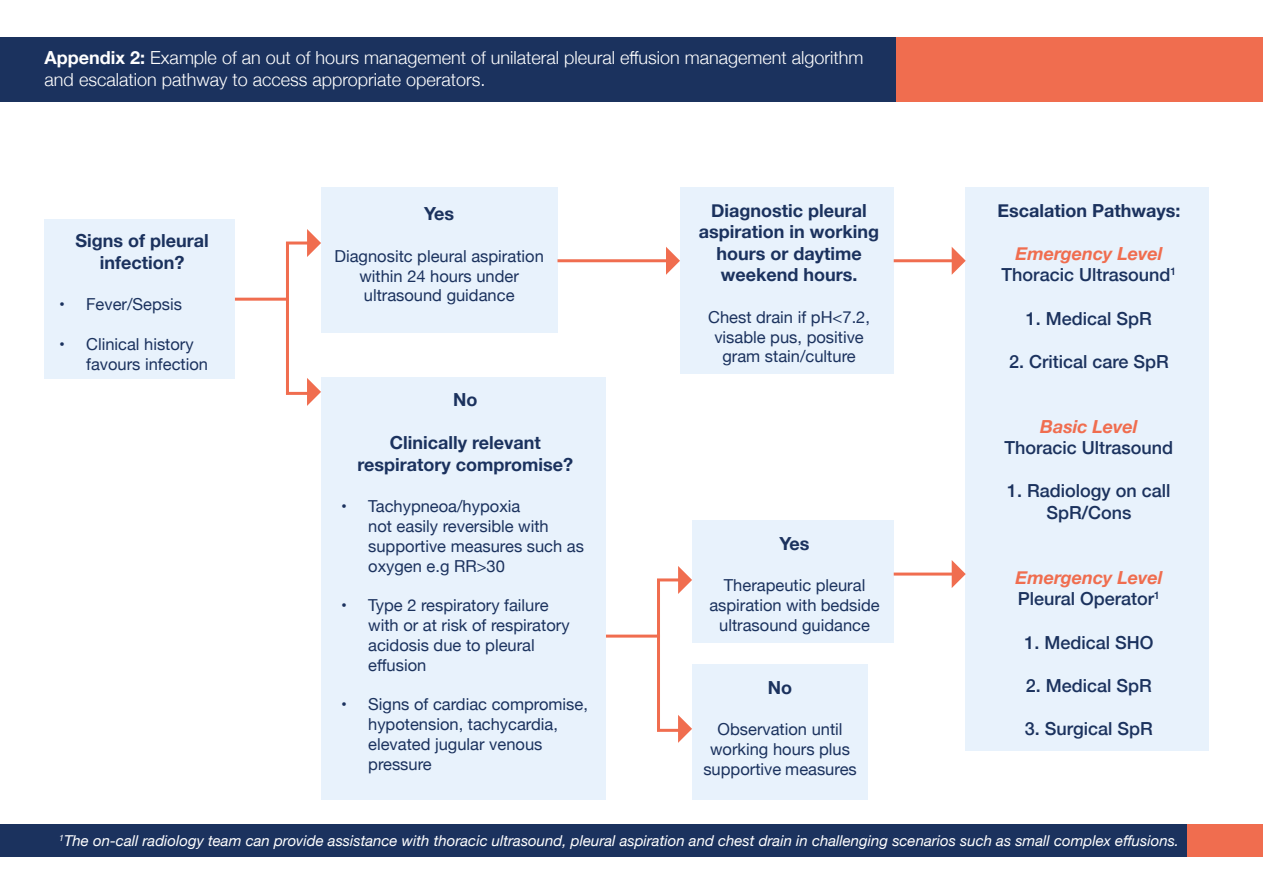
<style>
.page{position:relative;width:1263px;height:893px;background:#fff}
.page>*{position:absolute;margin:0;border:0;box-sizing:border-box;transform-origin:0 0}
.t1{font:700 18px/21.6px "Helvetica Neue";color:#1b325e;text-align:center}
.t2{font:500 18px "Helvetica Neue";color:#1b325e}
.t3{font:300 18px/21.6px "Helvetica Neue";color:#fff}
.t4{font:italic 700 18px "Helvetica Neue";color:#f06d4f}
.t5{font:16.5px/19.8px "Helvetica Neue";color:#1b325e}
.t6{font:italic 15px "Helvetica Neue";color:#fff}
.s1{font-weight:700}
</style>
<div class="page">
<div style="left:0;top:37px;width:896px;height:65px;background:#1b325e"></div>
<div style="left:896px;top:37px;width:367px;height:65px;background:#f06d4f"></div>
<div style="left:1079px;top:824px;width:184px;height:33px;background:#f06d4f"></div>
<div style="left:0;top:824px;width:1186px;height:33px;background:#1b325e"></div>
<div style="left:45px;top:219px;width:190px;height:160px;background:#e8f2fc"></div>
<div style="left:321px;top:377px;width:285px;height:422px;background:#e8f2fc"></div>
<div style="left:680px;top:187px;width:214px;height:186px;background:#e8f2fc"></div>
<div style="left:965px;top:187px;width:244px;height:563px;background:#e8f2fc"></div>
<div style="left:321px;top:187px;width:236px;height:146px;background:#e8f2fc"></div>
<div style="left:692px;top:664px;width:176px;height:135px;background:#e8f2fc"></div>
<div style="left:692px;top:520px;width:202px;height:123px;background:#e8f2fc"></div>
<hr style="left:286px;top:242px;width:23px;height:3px;background:#f06d4f">
<hr style="left:657px;top:578px;width:23px;height:3px;background:#f06d4f">
<hr style="left:557px;top:259px;width:112px;height:3px;background:#f06d4f">
<hr style="left:894px;top:259px;width:61px;height:3px;background:#f06d4f">
<hr style="left:894px;top:573px;width:61px;height:3px;background:#f06d4f">
<hr style="left:235px;top:298px;width:54px;height:3px;background:#f06d4f">
<hr style="left:606px;top:635px;width:54px;height:3px;background:#f06d4f">
<hr style="left:286px;top:242px;width:3px;height:152px;background:#f06d4f">
<hr style="left:657px;top:579px;width:3px;height:152px;background:#f06d4f">
<hr style="left:286px;top:392px;width:24px;height:3px;background:#f06d4f">
<hr style="left:657px;top:729px;width:24px;height:3px;background:#f06d4f">
<svg style="left:307px;top:229px;width:14px;height:28px"></svg>
<svg style="left:678px;top:566px;width:14px;height:28px"></svg>
<svg style="left:666px;top:247px;width:14px;height:28px"></svg>
<svg style="left:952px;top:247px;width:14px;height:28px"></svg>
<svg style="left:952px;top:560px;width:14px;height:28px"></svg>
<svg style="left:307px;top:378px;width:14px;height:28px"></svg>
<svg style="left:678px;top:715px;width:14px;height:28px"></svg>
<p class="t3" style="left:45px;top:46px;width:820px"><span class="s1">Appendix 2:</span> Example of an out of hours management of unilateral pleural effusion management algorithm and escalation pathway to access appropriate operators.</p>
<p class="t1" style="left:76px;top:231px;width:135px">Signs of pleural infection?</p>
<p class="t5" style="left:59px;top:296px;width:124px">• Fever/Sepsis</p>
<p class="t5" style="left:86px;top:335px;width:123px;text-indent:-27px">• Clinical history favours infection</p>
<p class="t1" style="left:424px;top:204px;width:32px">Yes</p>
<p class="t5" style="left:334px;top:247px;width:211px;text-align:center">Diagnositc pleural aspiration within 24 hours under ultrasound guidance</p>
<p class="t1" style="left:453px;top:389px;width:26px">No</p>
<p class="t1" style="left:357px;top:432px;width:217px">Clinically relevant respiratory compromise?</p>
<p class="t5" style="left:368px;top:497px;width:217px;text-indent:-27px">• Tachypneoa/hypoxia<br>not easily reversible with supportive measures such as oxygen e.g RR&gt;30</p>
<p class="t5" style="left:368px;top:596px;width:203px;text-indent:-27px">• Type 2 respiratory failure with or at risk of respiratory acidosis due to pleural effusion</p>
<p class="t5" style="left:368px;top:695px;width:221px;text-indent:-27px">• Signs of cardiac compromise, hypotension, tachycardia, elevated jugular venous pressure</p>
<p class="t1" style="left:699px;top:200px;width:182px">Diagnostic pleural aspiration in working hours or daytime weekend hours.</p>
<p class="t5" style="left:708px;top:308px;width:163px;text-align:center">Chest drain if pH&lt;7.2, visable pus, positive gram stain/culture</p>
<p class="t1" style="left:779px;top:533px;width:32px">Yes</p>
<p class="t5" style="left:709px;top:576px;width:172px;text-align:center">Therapeutic pleural aspiration with bedside ultrasound guidance</p>
<p class="t1" style="left:768px;top:677px;width:26px">No</p>
<p class="t5" style="left:703px;top:720px;width:155px;text-align:center">Observation until working hours plus supportive measures</p>
<p class="t1" style="left:997px;top:200px;width:184px">Escalation Pathways:</p>
<p class="t4" style="left:1015px;top:239px;width:148px">Emergency Level</p>
<p class="t2" style="left:1002px;top:260px;width:176px">Thoracic Ultrasound<sup>1</sup></p>
<p class="t2" style="left:1026px;top:304px;width:128px">1. Medical SpR</p>
<p class="t2" style="left:1009px;top:347px;width:161px">2. Critical care SpR</p>
<p class="t4" style="left:1040px;top:412px;width:99px">Basic Level</p>
<p class="t2" style="left:1004px;top:433px;width:170px">Thoracic Ultrasound</p>
<p class="t2" style="left:1007px;top:476px;width:165px">1. Radiology on call</p>
<p class="t2" style="left:1046px;top:498px;width:87px">SpR/Cons</p>
<p class="t4" style="left:1015px;top:563px;width:148px">Emergency Level</p>
<p class="t2" style="left:1018px;top:584px;width:144px">Pleural Operator<sup>1</sup></p>
<p class="t2" style="left:1024px;top:628px;width:131px">1. Medical SHO</p>
<p class="t2" style="left:1026px;top:671px;width:128px">2. Medical SpR</p>
<p class="t2" style="left:1025px;top:714px;width:130px">3. Surgical SpR</p>
<p class="t6" style="left:59px;top:829px;width:1121px"><sup>1</sup>The on-call radiology team can provide assistance with thoracic ultrasound, pleural aspiration and chest drain in challenging scenarios such as small complex effusions.</p>
</div>
